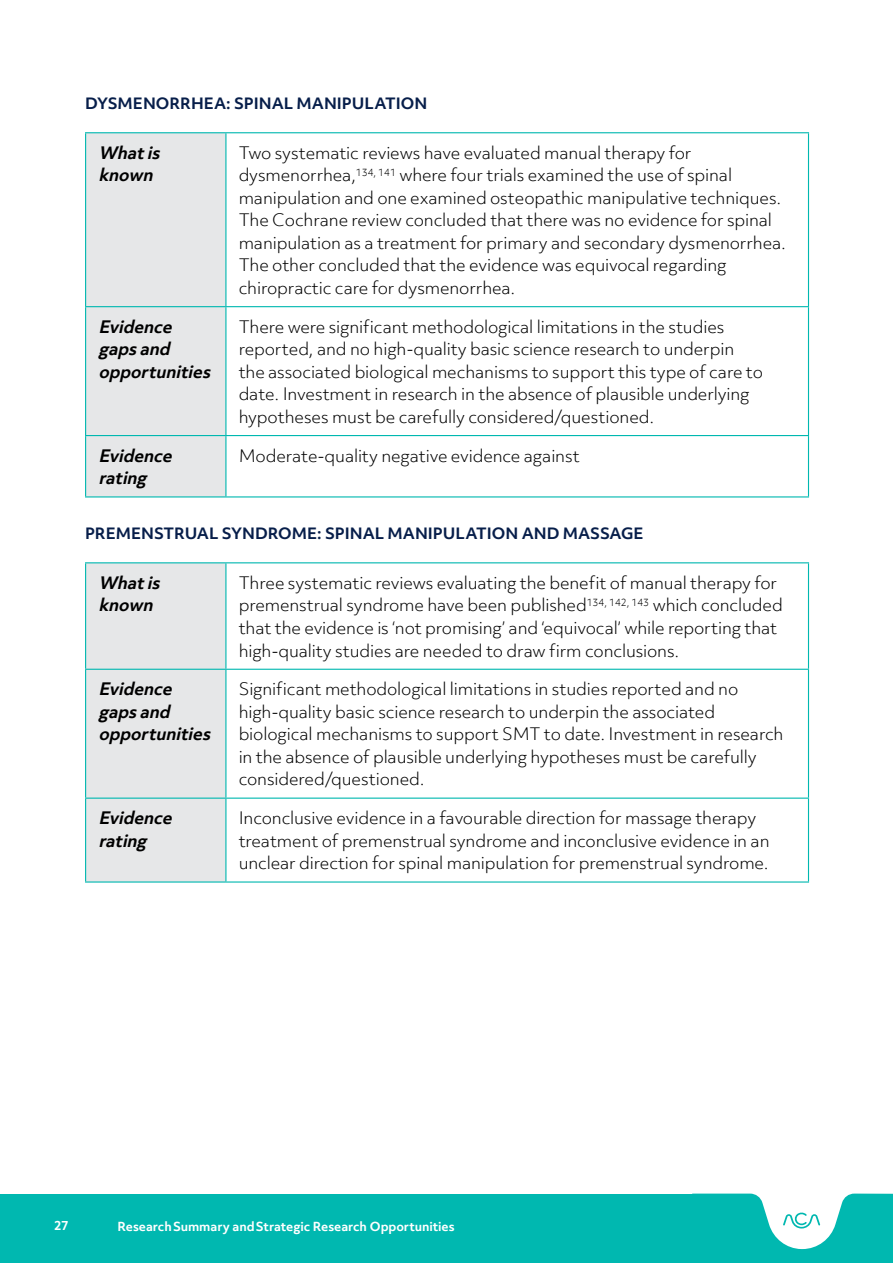
<style>
.page{position:relative;width:893px;height:1263px;background:#fff}
.page>*{position:absolute;margin:0;border:0;box-sizing:border-box;transform-origin:0 0}
.t1{font:300 16.5px/22.5px "Objektiv Mk 3";letter-spacing:-.01em;color:#000}
.t2{font:italic 700 16.5px/22.5px "Objektiv Mk 3";color:#000}
.t3{font:700 15px "Objektiv Mk 3";color:#071e4a}
.t4{font:700 12px "Objektiv Mk 3";letter-spacing:-.005em;color:#fff}
</style>
<div class="page">
<div style="left:0;top:1193px;width:704px;height:70px;background:#00b8b0"></div>
<svg style="left:692px;top:1193px;width:201px;height:70px"></svg>
<div style="left:86px;top:133px;width:139px;height:363px;background:#e6e7e8"></div>
<hr style="left:85px;top:133px;width:1px;height:173px;background:#00b8b0">
<hr style="left:85px;top:307px;width:1px;height:128px;background:#00b8b0">
<hr style="left:85px;top:436px;width:1px;height:60px;background:#00b8b0">
<hr style="left:85px;top:132px;width:141px;height:1px;background:#00b8b0">
<hr style="left:85px;top:306px;width:141px;height:1px;background:#00b8b0">
<hr style="left:85px;top:435px;width:141px;height:1px;background:#00b8b0">
<hr style="left:85px;top:496px;width:141px;height:1px;background:#00b8b0">
<hr style="left:225px;top:133px;width:1px;height:173px;background:#00b8b0">
<hr style="left:225px;top:307px;width:1px;height:128px;background:#00b8b0">
<hr style="left:225px;top:436px;width:1px;height:60px;background:#00b8b0">
<hr style="left:226px;top:132px;width:583px;height:1px;background:#00b8b0">
<hr style="left:808px;top:133px;width:1px;height:173px;background:#00b8b0">
<hr style="left:808px;top:307px;width:1px;height:128px;background:#00b8b0">
<hr style="left:808px;top:436px;width:1px;height:60px;background:#00b8b0">
<hr style="left:226px;top:306px;width:583px;height:1px;background:#00b8b0">
<hr style="left:226px;top:435px;width:583px;height:1px;background:#00b8b0">
<hr style="left:226px;top:496px;width:583px;height:1px;background:#00b8b0">
<div style="left:86px;top:563px;width:139px;height:318px;background:#e6e7e8"></div>
<hr style="left:85px;top:563px;width:1px;height:106px;background:#00b8b0">
<hr style="left:85px;top:670px;width:1px;height:127px;background:#00b8b0">
<hr style="left:85px;top:799px;width:1px;height:82px;background:#00b8b0">
<hr style="left:85px;top:562px;width:141px;height:1px;background:#00b8b0">
<hr style="left:85px;top:669px;width:141px;height:1px;background:#00b8b0">
<hr style="left:85px;top:797px;width:141px;height:2px;background:#00b8b0">
<hr style="left:85px;top:881px;width:141px;height:1px;background:#00b8b0">
<hr style="left:225px;top:563px;width:1px;height:106px;background:#00b8b0">
<hr style="left:225px;top:670px;width:1px;height:127px;background:#00b8b0">
<hr style="left:225px;top:799px;width:1px;height:82px;background:#00b8b0">
<hr style="left:226px;top:562px;width:583px;height:1px;background:#00b8b0">
<hr style="left:808px;top:563px;width:1px;height:106px;background:#00b8b0">
<hr style="left:808px;top:670px;width:1px;height:127px;background:#00b8b0">
<hr style="left:808px;top:799px;width:1px;height:82px;background:#00b8b0">
<hr style="left:226px;top:669px;width:583px;height:1px;background:#00b8b0">
<hr style="left:226px;top:797px;width:583px;height:2px;background:#00b8b0">
<hr style="left:226px;top:881px;width:583px;height:1px;background:#00b8b0">
<p class="t3" style="left:85px;top:93px;width:344px">DYSMENORRHEA: SPINAL MANIPULATION</p>
<p class="t2" style="left:98px;top:141px;width:68px">Whatis known</p>
<p class="t1" style="left:239px;top:141px;width:549px">Two systematic reviews have evaluated manual therapy for dysmenorrhea,<sup>134,</sup> <sup>141</sup> where four trials examined the use of spinal manipulation and one examined osteopathic manipulative techniques.<br>The Cochrane review concluded that there was no evidence for spinal manipulation as a treatment for primary and secondary dysmenorrhea.<br>The other concluded that the evidence was equivocal regarding chiropractic care for dysmenorrhea.</p>
<p class="t2" style="left:98px;top:315px;width:118px">Evidence gapsand opportunities</p>
<p class="t1" style="left:239px;top:315px;width:526px">There were significant methodological limitations in the studies reported, and no high-quality basic science research to underpin the associated biological mechanisms to support this type of care to date. Investment in research in the absence of plausible underlying hypotheses must be carefully considered/questioned.</p>
<p class="t2" style="left:98px;top:444px;width:80px">Evidence rating</p>
<p class="t1" style="left:239px;top:444px;width:343px">Moderate-quality negative evidence against</p>
<p class="t3" style="left:85px;top:523px;width:560px">PREMENSTRUAL SYNDROME: SPINAL MANIPULATION AND MASSAGE</p>
<p class="t2" style="left:98px;top:571px;width:68px">Whatis known</p>
<p class="t1" style="left:239px;top:571px;width:546px">Three systematic reviews evaluating the benefit of manual therapy for premenstrual syndrome have been published<sup>134,</sup> <sup>142,</sup> <sup>143</sup> which concluded that the evidence is ‘not promising’ and ‘equivocal’ while reporting that high-quality studies are needed to draw firm conclusions.</p>
<p class="t2" style="left:98px;top:677px;width:118px">Evidence gapsand opportunities</p>
<p class="t1" style="left:239px;top:678px;width:546px">Significant methodological limitations in studies reported and no high-quality basic science research to underpin the associated biological mechanisms to support SMT to date. Investment in research in the absence of plausible underlying hypotheses must be carefully considered/questioned.</p>
<p class="t2" style="left:98px;top:806px;width:80px">Evidence rating</p>
<p class="t1" style="left:239px;top:807px;width:532px">Inconclusive evidence in a favourable direction for massage therapy treatment of premenstrual syndrome and inconclusive evidence in an unclear direction for spinal manipulation for premenstrual syndrome.</p>
<p class="t4" style="left:54px;top:1217px;width:16px">27</p>
<p class="t4" style="left:118px;top:1218px;width:338px">Research Summary and Strategic Research Opportunities</p>
</div>
